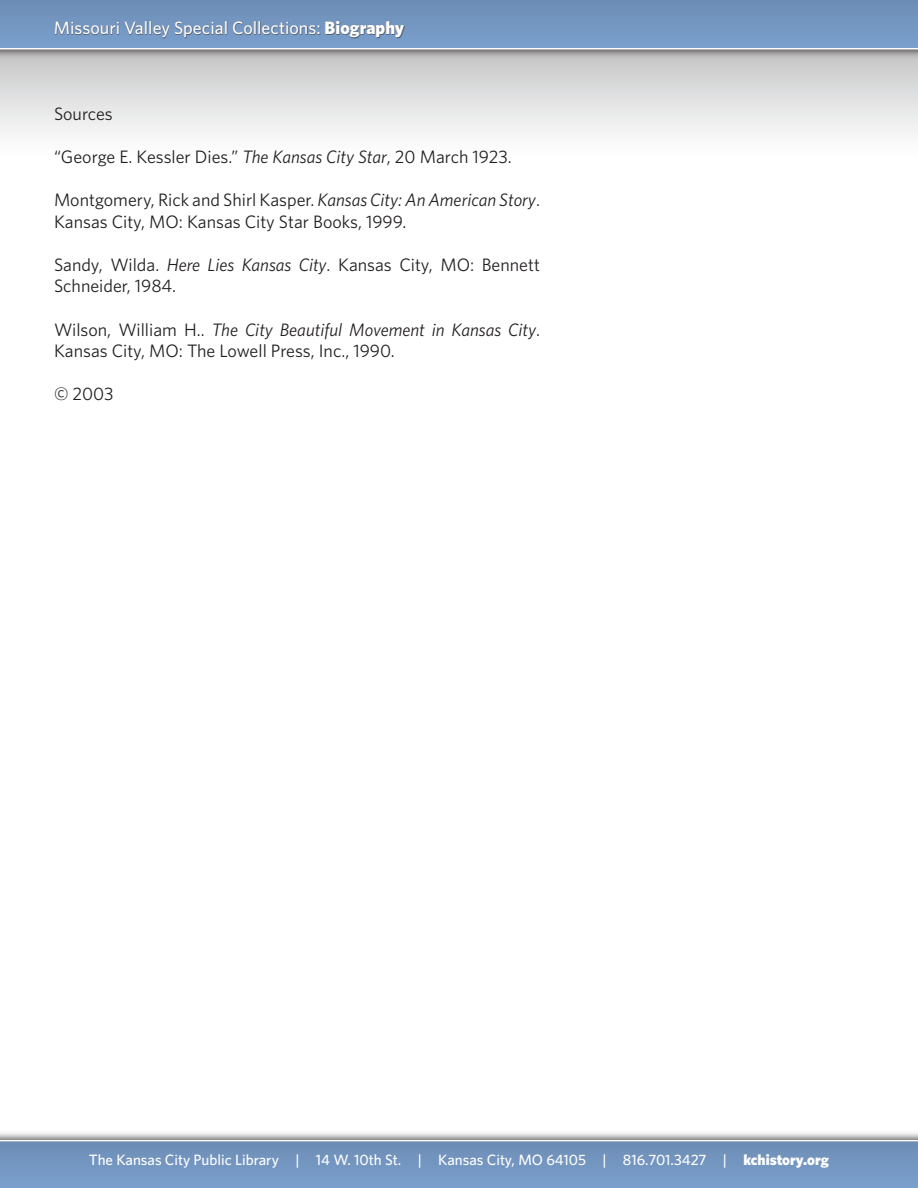
<style>
.page{position:relative;width:918px;height:1188px;background:#fff}
.page>*{position:absolute;margin:0;border:0;box-sizing:border-box;transform-origin:0 0}
.Heading_1{font:18px/21.6px "Whitney";color:#231f20}
.t1{font:500 18px "Whitney";color:#fff}
.t2{font:500 15px "Whitney";color:#fff}
.s1{font-weight:900}
.s2{font-style:italic}
</style>
<div class="page">
<div style="left:0;top:50px;width:918px;height:108px;background:linear-gradient(to bottom,#c5c5c6,#fff)"></div>
<div style="left:0;top:0;width:918px;height:60px;background:#231f20;opacity:.75"></div>
<div style="left:0;top:0;width:918px;height:48px;background:linear-gradient(to bottom,#6c8db4,#7b9fcc)"></div>
<div style="left:52px;top:16px;width:544px;height:41px;background:#231f20;opacity:.75"></div>
<div style="left:0;top:1130px;width:918px;height:58px;background:#231f20;opacity:.75"></div>
<svg style="left:0;top:1140px;width:918px;height:2px"></svg>
<div style="left:0;top:1142px;width:918px;height:46px;background:#7396c1"></div>
<p class="t1" style="left:54px;top:17px;width:352px">Missouri Valley Special Collections: <span class="s1">Biography</span></p>
<p class="Heading_1" style="left:54px;top:102px;width:60px">Sources</p>
<p class="Heading_1" style="left:54px;top:145px;width:459px">“George E. Kessler Dies.” <span class="s2">The Kansas City Star</span>, 20 March 1923.</p>
<p class="Heading_1" style="left:54px;top:188px;width:488px">Montgomery, Rick and Shirl Kasper. <span class="s2">Kansas City: An American Story</span>.<br>Kansas City, MO: Kansas City Star Books, 1999.</p>
<p class="Heading_1" style="left:54px;top:253px;width:488px">Sandy, Wilda. <span class="s2">Here Lies Kansas City</span>. Kansas City, MO: Bennett<br>Schneider, 1984.</p>
<p class="Heading_1" style="left:54px;top:318px;width:488px">Wilson, William H.. <span class="s2">The City Beautiful Movement in Kansas City</span>.<br>Kansas City, MO: The Lowell Press, Inc., 1990.</p>
<p class="Heading_1" style="left:54px;top:383px;width:61px">© 2003</p>
<p class="t2" style="left:89px;top:1151px;width:742px">The Kansas City Public Library | 14 W. 10th St. | Kansas City, MO 64105 | 816.701.3427 | <span class="s1">kchistory.org</span></p>
</div>
